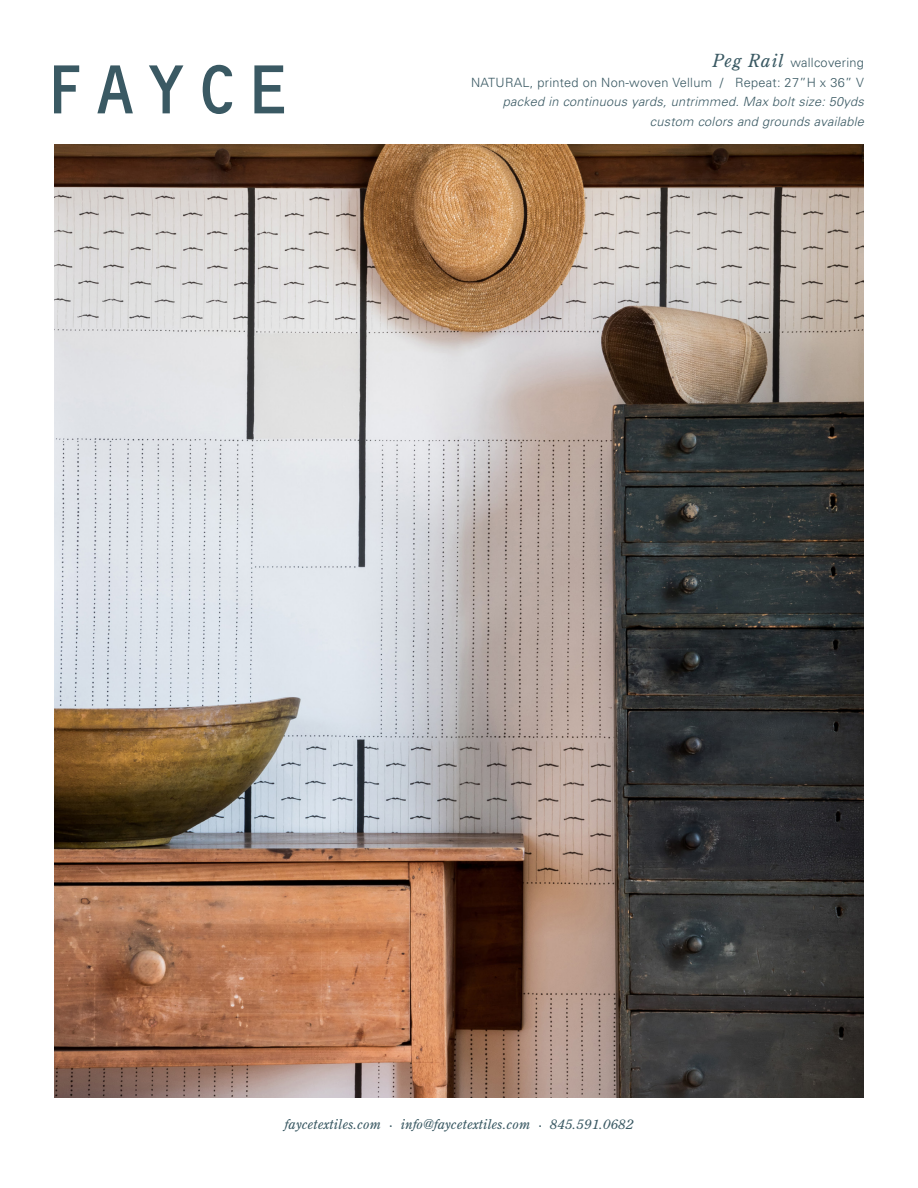
<style>
.page{position:relative;width:918px;height:1188px;background:#fff}
.page>*{position:absolute;margin:0;border:0;box-sizing:border-box;transform-origin:0 0}
.t1{font:italic 13.5px "Century Old Style";letter-spacing:.02em;color:#3a5963}
.t2{font:italic 300 12.75px "Univers";letter-spacing:.02em;color:#3a5963}
.t3{font:300 12.75px "Univers";letter-spacing:.02em;color:#3a5963}
.s1{font-family:"Century Old Style";font-weight:400;font-style:italic;font-size:18px}
.s2{font-family:"Helvetica Neue";font-style:normal;font-size:7.95px}
</style>
<div class="page">
<img style="left:54px;top:145px;width:810px;height:952px">
<svg style="left:54px;top:65px;width:230px;height:49px"></svg>
<p class="t3" style="left:713px;top:55px;width:153px"><span class="s1">Peg Rail</span> wallcovering</p>
<p class="t3" style="left:471px;top:75px;width:394px">NATURAL, printed on Non-woven Vellum / Repeat: 27”H x 36” V</p>
<p class="t2" style="left:503px;top:94px;width:363px">packed in continuous yards, untrimmed. Max bolt size: 50yds</p>
<p class="t2" style="left:650px;top:114px;width:216px">custom colors and grounds available</p>
<p class="t1" style="left:285px;top:1116px;width:350px">faycetextiles.com <span class="s2">•</span> info@faycetextiles.com <span class="s2">•</span> 845.591.0682</p>
</div>
